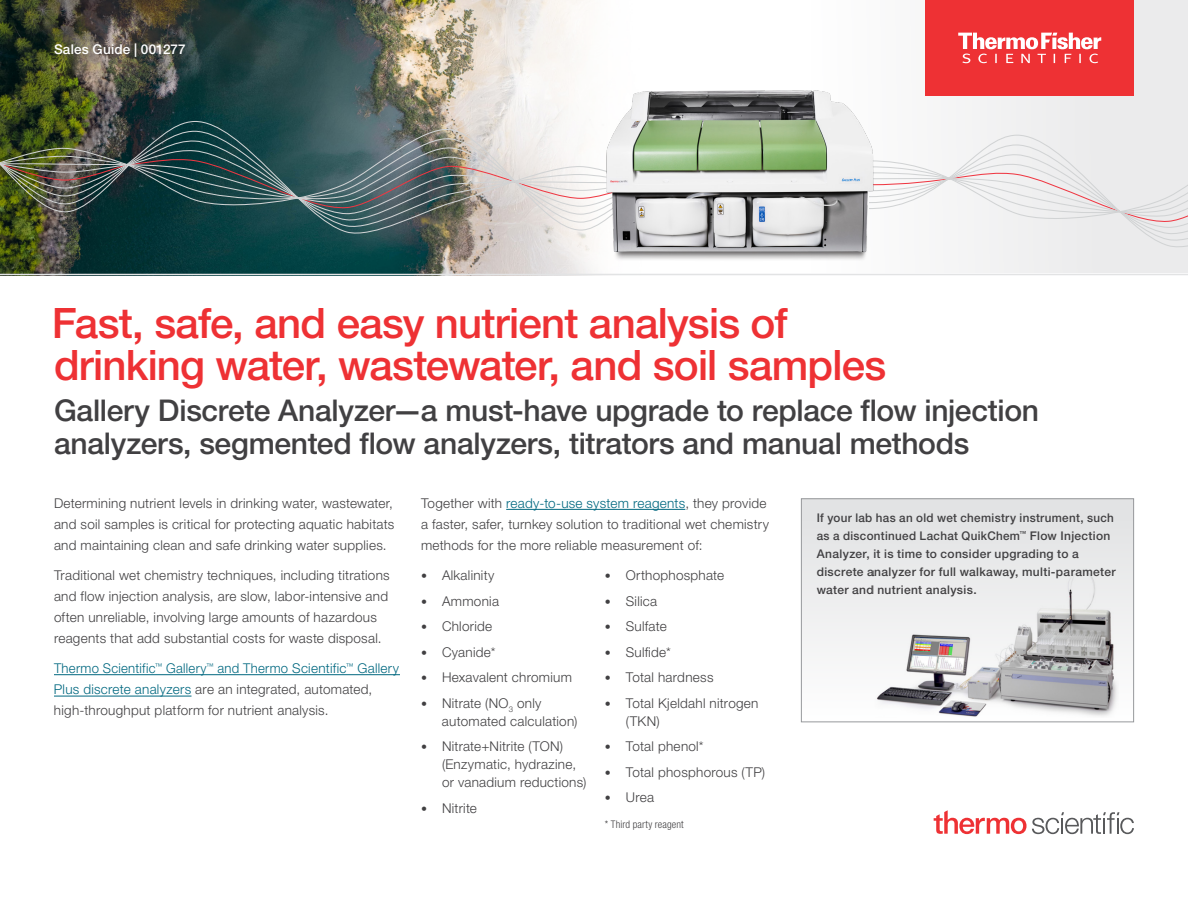
<style>
.page{position:relative;width:1188px;height:918px;background:#fff}
.page>*{position:absolute;margin:0;border:0;box-sizing:border-box;transform-origin:0 0}
.t1{font:500 42px/42px "Helvetica Neue LTW1 G";letter-spacing:-.02em;color:#ee3134}
.t2{font:500 30px/33px "Helvetica Neue LTW1 G";letter-spacing:-.01em;color:#414042}
.t3{font:300 13.5px/21px "Helvetica Neue LTW1 G";letter-spacing:.02em;color:#414042}
.t4{font:300 13.5px/21px "Helvetica Neue LTW1 G";letter-spacing:.02em;color:#006880}
.t5{font:500 13.5px "Helvetica Neue LTW1 G";letter-spacing:.01em;color:#fff}
.t6{font:500 12px/18px "Helvetica Neue LTW1 G";letter-spacing:.025em;color:#414042}
.t7{font:300 condensed 10.5px "Helvetica Neue LTW1 G";letter-spacing:.015em;color:#414042}
.s1{color:#414042}
.s2{color:#006880}
.s3{font-size:12px}
</style>
<div class="page">
<img style="left:0;top:0;width:606px;height:274px">
<div style="left:811px;top:0;width:377px;height:273px;background:#ebebec"></div>
<svg style="left:934px;top:810px;width:200px;height:24px"></svg>
<div style="left:801px;top:499px;width:333px;height:223px;background:linear-gradient(to bottom,#e0e1e2,#fefefe)"></div>
<img style="left:37px;top:0;width:221px;height:83px">
<div style="left:801px;top:498px;width:333px;height:224px;border:1px solid #97999c"></div>
<svg style="left:126px;top:232px;width:378px;height:9px;background:#2e5252"></svg>
<img style="left:0;top:102px;width:504px;height:122px">
<svg style="left:126px;top:125px;width:378px;height:107px;background:#4b6364"></svg>
<svg style="left:967px;top:135px;width:221px;height:112px"></svg>
<div style="left:926px;top:0;width:208px;height:96px;background:#ee3134"></div>
<svg style="left:967px;top:33px;width:134px;height:30px"></svg>
<hr style="left:54px;top:696px;width:138px;height:1px;background:#006880">
<hr style="left:54px;top:674px;width:346px;height:1px;background:#006880">
<hr style="left:506px;top:509px;width:179px;height:1px;background:#006880">
<img style="left:504px;top:0;width:463px;height:270px">
<img style="left:874px;top:565px;width:244px;height:153px">
<hr style="left:0;top:274px;width:1188px;height:1px;background:#e2e3e4">
<img style="left:878px;top:589px;width:235px;height:126px">
<p class="t5" style="left:54px;top:41px;width:133px">Sales Guide | 001277</p>
<h1 class="t1" style="left:52px;top:302px;width:836px">Fast, safe, and easy nutrient analysis of drinking water, wastewater, and soil samples</h1>
<h2 class="t2" style="left:54px;top:394px;width:987px">Gallery Discrete Analyzer—a must-have upgrade to replace flow injection analyzers, segmented flow analyzers, titrators and manual methods</h2>
<p class="t3" style="left:54px;top:493px;width:342px;text-align:justify">Determining nutrient levels in drinking water, wastewater, and soil samples is critical for protecting aquatic habitats and maintaining clean and safe drinking water supplies.</p>
<p class="t3" style="left:54px;top:565px;width:337px">Traditional wet chemistry techniques, including titrations and flow injection analysis, are slow, labor-intensive and often unreliable, involving large amounts of hazardous reagents that add substantial costs for waste disposal.</p>
<p class="t4" style="left:54px;top:658px;width:347px">Thermo Scientific<sup>™</sup> Gallery<sup>™</sup> and Thermo Scientific<sup>™</sup> Gallery<br>Plus discrete analyzers <span class="s1">are an integrated, automated, high-throughput platform for nutrient analysis.</span></p>
<p class="t3" style="left:421px;top:493px;width:350px">Together with <span class="s2">ready-to-use system reagents</span>, they provide a faster, safer, turnkey solution to traditional wet chemistry methods for the more reliable measurement of:</p>
<p class="t3" style="left:421px;top:565px;width:75px"><span class="s3">•</span> Alkalinity</p>
<p class="t3" style="left:421px;top:590px;width:80px"><span class="s3">•</span> Ammonia</p>
<p class="t3" style="left:421px;top:616px;width:73px"><span class="s3">•</span> Chloride</p>
<p class="t3" style="left:421px;top:641px;width:76px"><span class="s3">•</span> Cyanide*</p>
<p class="t3" style="left:421px;top:667px;width:152px"><span class="s3">•</span> Hexavalent chromium</p>
<p class="t3" style="left:442px;top:694px;width:137px;line-height:18px;text-indent:-21px"><span class="s3">•</span> Nitrate (NO<sub>3</sub> only automated calculation)</p>
<p class="t3" style="left:442px;top:737px;width:146px;line-height:18px;text-indent:-21px"><span class="s3">•</span> Nitrate+Nitrite (TON) (Enzymatic, hydrazine, or vanadium reductions)</p>
<p class="t3" style="left:421px;top:797px;width:58px"><span class="s3">•</span> Nitrite</p>
<p class="t6" style="left:817px;top:509px;width:300px">If your lab has an old wet chemistry instrument, such as a discontinued Lachat QuikChem<sup>™</sup> Flow Injection Analyzer, it is time to consider upgrading to a discrete analyzer for full walkaway, multi-parameter water and nutrient analysis.</p>
<p class="t3" style="left:605px;top:565px;width:121px"><span class="s3">•</span> Orthophosphate</p>
<p class="t3" style="left:605px;top:590px;width:54px"><span class="s3">•</span> Silica</p>
<p class="t3" style="left:605px;top:616px;width:63px"><span class="s3">•</span> Sulfate</p>
<p class="t3" style="left:605px;top:641px;width:68px"><span class="s3">•</span> Sulfide*</p>
<p class="t3" style="left:605px;top:667px;width:110px"><span class="s3">•</span> Total hardness</p>
<p class="t3" style="left:626px;top:694px;width:134px;line-height:18px;text-indent:-21px"><span class="s3">•</span> Total Kjeldahl nitrogen (TKN)</p>
<p class="t3" style="left:605px;top:736px;width:100px"><span class="s3">•</span> Total phenol*</p>
<p class="t3" style="left:605px;top:761px;width:162px"><span class="s3">•</span> Total phosphorous (TP)</p>
<p class="t3" style="left:605px;top:787px;width:51px"><span class="s3">•</span> Urea</p>
<p class="t7" style="left:605px;top:818px;width:81px">* Third party reagent</p>
</div>
